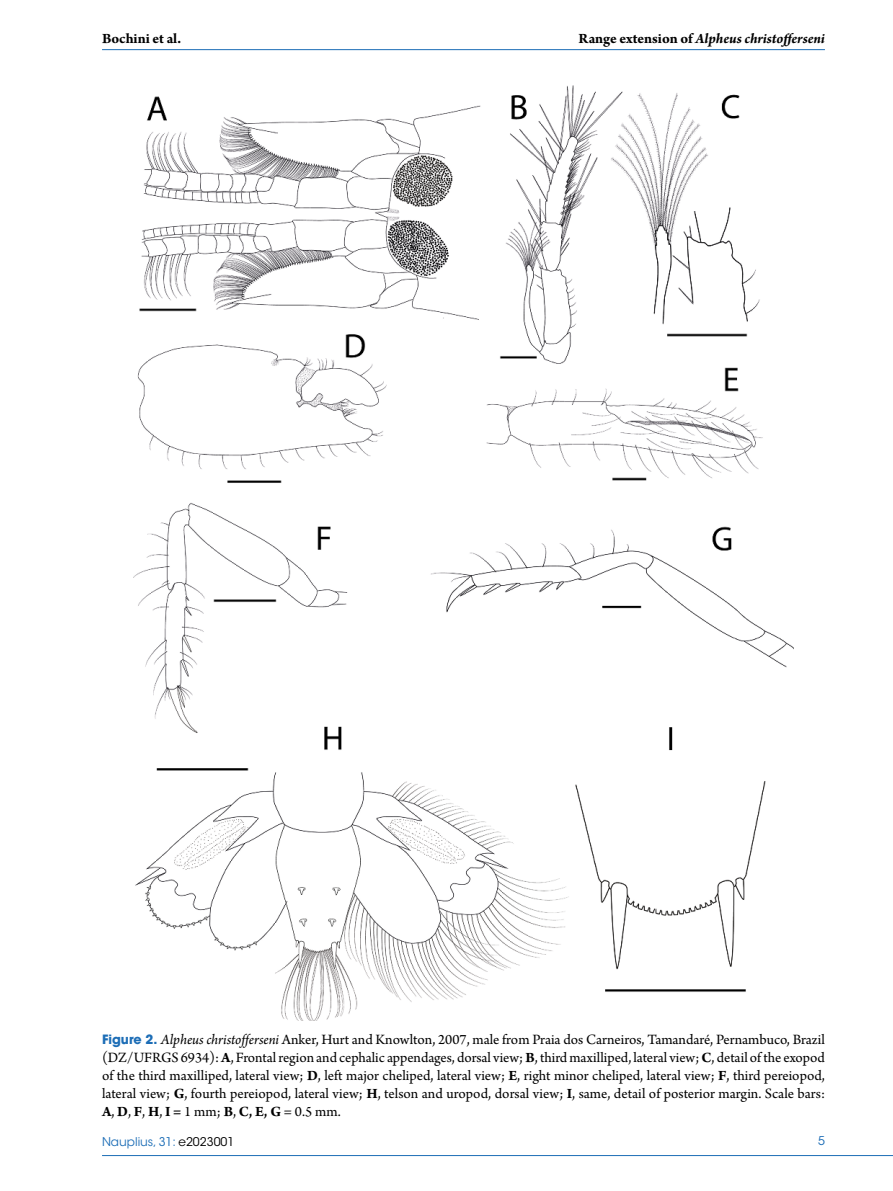
<style>
.page{position:relative;width:893px;height:1191px;background:#fff}
.page>*{position:absolute;margin:0;border:0;box-sizing:border-box;transform-origin:0 0}
.t1{font:15px/18px "Arno Pro";color:#000;text-align:justify}
.t2{font:italic 700 15px "Arno Pro";color:#000}
.t3{font:700 15px "Arno Pro";color:#000}
.t4{font:12px "ITC Avant Garde Std";color:#1c6db6}
.s1{font-style:normal}
.s2{font-family:"ITC Avant Garde Std";font-weight:700;font-size:12.75px;color:#1c6db6}
.s3{font-style:italic}
.s4{font-weight:700}
.s5{color:#000}
</style>
<div class="page">
<img style="left:133px;top:85px;width:661px;height:935px">
<hr style="left:102px;top:1155px;width:791px;height:1px;background:#1c6db6">
<hr style="left:102px;top:49px;width:723px;height:1px;background:#1c6db6">
<p class="t3" style="left:102px;top:30px;width:81px">Bochini et al.</p>
<p class="t2" style="left:579px;top:30px;width:248px"><span class="s1">Range extension of</span> Alpheus christofferseni</p>
<p class="t1" style="left:102px;top:1031px;width:724px"><span class="s2">Figure 2.</span> <span class="s3">Alpheus christofferseni</span> Anker, Hurt and Knowlton, 2007, male from Praia dos Carneiros, Tamandaré, Pernambuco, Brazil (DZ/UFRGS 6934): <span class="s4">A</span>, Frontal region and cephalic appendages, dorsal view; <span class="s4">B</span>, third maxilliped, lateral view; <span class="s4">C</span>, detail of the exopod of the third maxilliped, lateral view; <span class="s4">D</span>, left major cheliped, lateral view; <span class="s4">E</span>, right minor cheliped, lateral view; <span class="s4">F</span>, third pereiopod, lateral view; <span class="s4">G</span>, fourth pereiopod, lateral view; <span class="s4">H</span>, telson and uropod, dorsal view; <span class="s4">I</span>, same, detail of posterior margin. Scale bars:<br><span class="s4">A</span>, <span class="s4">D</span>, <span class="s4">F</span>, <span class="s4">H</span>, <span class="s4">I =</span> 1 mm; <span class="s4">B</span>, <span class="s4">C, E, G</span> = 0.5 mm.</p>
<p class="t4" style="left:102px;top:1134px;width:134px">Nauplius, 31: <span class="s5">e2023001</span></p>
<p class="t4" style="left:818px;top:1133px;width:8px">5</p>
</div>
